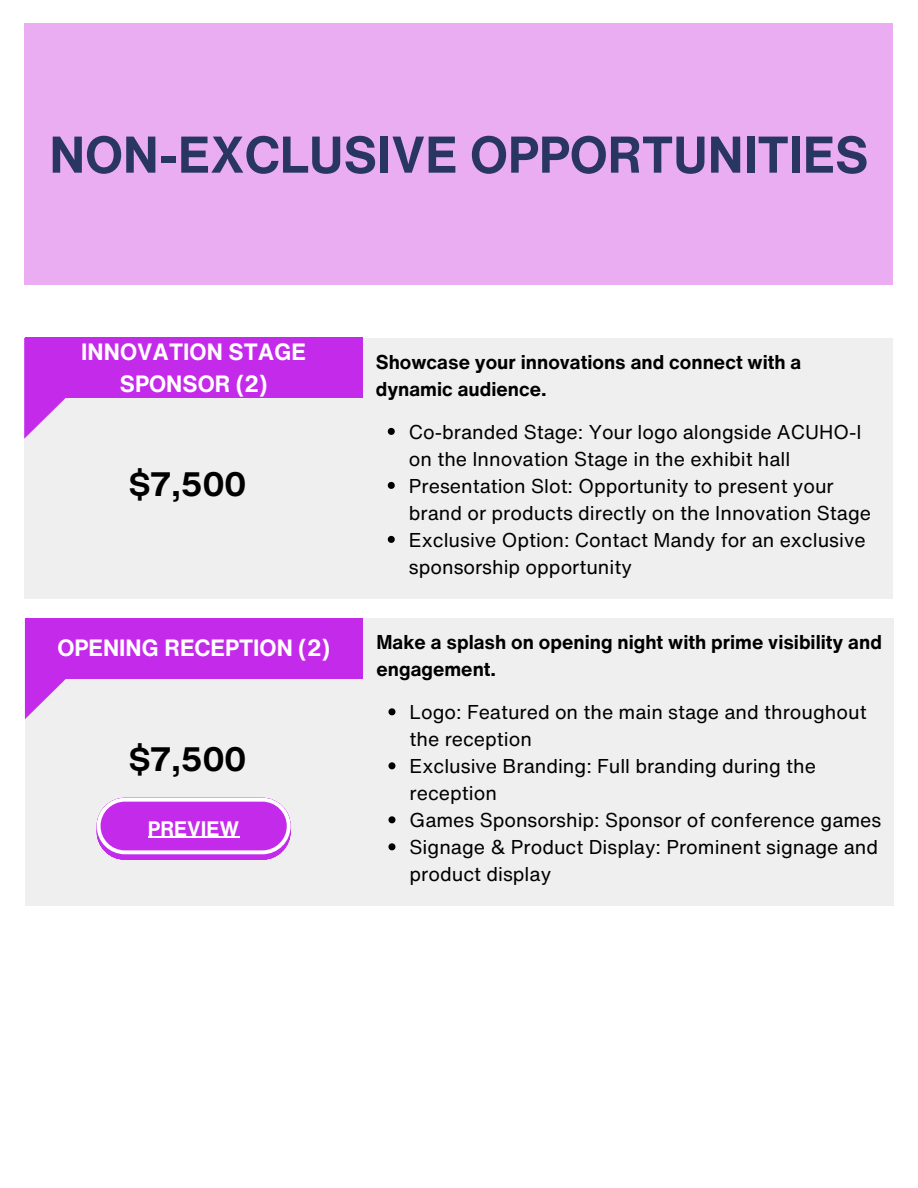
<style>
.page{position:relative;width:918px;height:1188px;background:#fff}
.page>*{position:absolute;margin:0;border:0;box-sizing:border-box;transform-origin:0 0}
.t1{font:700 50.7px "Helvetica Now Text";color:#293661}
.t2{font:700 33px "Helvetica Now Text";color:#000}
.t3{font:700 22.95px/32.1px "Helvetica Now Text";color:#fff;text-align:center}
.t4{font:700 20.4px "Helvetica Now Text";color:#fff}
.t5{font:19.5px/27px "Helvetica Now Text";color:#000}
.t6{font:700 19.5px/27px "Helvetica Now Text";color:#000}
</style>
<div class="page">
<div style="left:24px;top:338px;width:868px;height:261px;background:#efefef"></div>
<div style="left:25px;top:338px;width:337px;height:60px;background:#c42aea"></div>
<svg style="left:24px;top:338px;width:42px;height:101px"></svg>
<div style="left:24px;top:23px;width:868px;height:262px;background:#ebadf2"></div>
<svg style="left:388px;top:428px;width:7px;height:7px"></svg>
<svg style="left:388px;top:482px;width:7px;height:7px"></svg>
<svg style="left:388px;top:536px;width:7px;height:7px"></svg>
<div style="left:25px;top:618px;width:868px;height:288px;background:#efefef"></div>
<div style="left:25px;top:618px;width:337px;height:60px;background:#c42aea"></div>
<svg style="left:25px;top:678px;width:102px;height:41px"></svg>
<svg style="left:388px;top:708px;width:7px;height:7px"></svg>
<svg style="left:388px;top:762px;width:7px;height:7px"></svg>
<svg style="left:388px;top:816px;width:7px;height:7px"></svg>
<svg style="left:388px;top:843px;width:7px;height:7px"></svg>
<svg style="left:97px;top:798px;width:194px;height:62px"></svg>
<div style="left:130px;top:807px;width:127px;height:43px;background:#c42aea"></div>
<hr style="left:148px;top:837px;width:91px;height:1px;background:#fff">
<h1 class="t1" style="left:49px;top:116px;width:821px">NON-EXCLUSIVE OPPORTUNITIES</h1>
<p class="t3" style="left:81px;top:335px;width:226px">INNOVATION STAGE<br>SPONSOR (2)</p>
<p class="t2" style="left:128px;top:460px;width:120px">$7,500</p>
<h5 class="t3" style="left:57px;top:631px;width:274px">OPENING RECEPTION (2)</h5>
<h4 class="t2" style="left:128px;top:734px;width:120px">$7,500</h4>
<p class="t4" style="left:148px;top:813px;width:93px">PREVIEW</p>
<p class="t6" style="left:376px;top:348px;width:427px">Showcase your innovations and connect with a dynamic audience.</p>
<h3 class="t5" style="left:409px;top:418px;width:454px">Co-branded Stage: Your logo alongside ACUHO-I on the Innovation Stage in the exhibit hall</h3>
<h2 class="t5" style="left:409px;top:472px;width:464px">Presentation Slot: Opportunity to present your brand or products directly on the Innovation Stage</h2>
<h5 class="t5" style="left:409px;top:526px;width:458px">Exclusive Option: Contact Mandy for an exclusive sponsorship opportunity</h5>
<p class="t6" style="left:376px;top:629px;width:507px">Make a splash on opening night with prime visibility and engagement.</p>
<p class="t5" style="left:410px;top:699px;width:459px">Logo: Featured on the main stage and throughout the reception</p>
<h3 class="t5" style="left:410px;top:753px;width:408px">Exclusive Branding: Full branding during the reception</h3>
<h2 class="t5" style="left:410px;top:807px;width:473px">Games Sponsorship: Sponsor of conference games</h2>
<p class="t5" style="left:410px;top:834px;width:470px">Signage &amp; Product Display: Prominent signage and product display</p>
</div>
